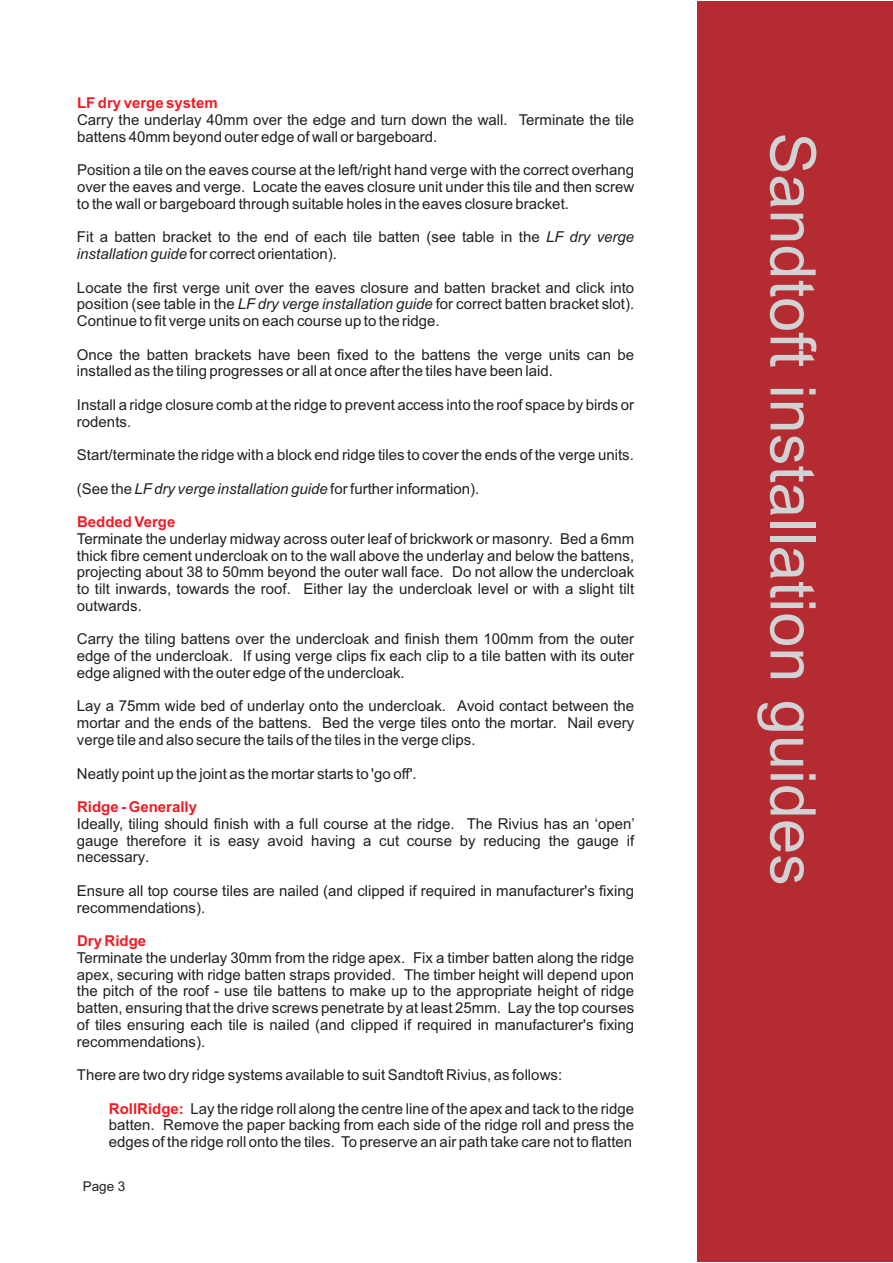
<style>
.page{position:relative;width:893px;height:1263px;background:#fff}
.page>*{position:absolute;margin:0;border:0;box-sizing:border-box;transform-origin:0 0}
.t1{font:63px "Arial";color:#d1d2d4}
.t2{font:15px/16.8px "Arial";color:#231f20;text-align:justify}
.t3{font:700 15px "Arial";color:#ee1d23}
.t4{font:13.5px "Arial";color:#231f20}
.s1{font-style:italic}
.s2{font-weight:700;color:#ee1d23}
</style>
<div class="page">
<div style="left:697px;top:1px;width:196px;height:1261px;background:#b42c32"></div>
<p class="t3" style="left:77px;top:97px;width:142px">LF dry verge system</p>
<p class="t2" style="left:77px;top:113px;width:559px">Carry the underlay 40mm over the edge and turn down the wall. Terminate the tile battens 40mm beyond outer edge of wall or bargeboard.</p>
<p class="t2" style="left:77px;top:163px;width:559px">Position a tile on the eaves course at the left/right hand verge with the correct overhang over the eaves and verge. Locate the eaves closure unit under this tile and then screw to the wall or bargeboard through suitable holes in the eaves closure bracket.</p>
<p class="t2" style="left:77px;top:230px;width:559px">Fit a batten bracket to the end of each tile batten (see table in the <span class="s1">LF dry verge installation guide</span> for correct orientation).</p>
<p class="t2" style="left:77px;top:280px;width:559px">Locate the first verge unit over the eaves closure and batten bracket and click into position (see table in the <span class="s1">LF dry verge installation guide</span> for correct batten bracket slot).<br>Continue to fit verge units on each course up to the ridge.</p>
<p class="t2" style="left:77px;top:347px;width:559px">Once the batten brackets have been fixed to the battens the verge units can be installed as the tiling progresses or all at once after the tiles have been laid.</p>
<p class="t2" style="left:77px;top:397px;width:559px">Install a ridge closure comb at the ridge to prevent access into the roof space by birds or rodents.</p>
<p class="t2" style="left:77px;top:448px;width:558px">Start/terminate the ridge with a block end ridge tiles to cover the ends of the verge units.</p>
<p class="t2" style="left:77px;top:481px;width:404px">(See the <span class="s1">LFdry verge installation guide</span> for further information).</p>
<p class="t2" style="left:77px;top:532px;width:559px">Terminate the underlay midway across outer leaf of brickwork or masonry. Bed a 6mm thick fibre cement undercloak on to the wall above the underlay and below the battens, projecting about 38 to 50mm beyond the outer wall face. Do not allow the undercloak to tilt inwards, towards the roof. Either lay the undercloak level or with a slight tilt outwards.</p>
<p class="t2" style="left:77px;top:632px;width:559px">Carry the tiling battens over the undercloak and finish them 100mm from the outer edge of the undercloak. If using verge clips fix each clip to a tile batten with its outer edge aligned with the outer edge of the undercloak.</p>
<p class="t2" style="left:77px;top:699px;width:559px">Lay a 75mm wide bed of underlay onto the undercloak. Avoid contact between the mortar and the ends of the battens. Bed the verge tiles onto the mortar. Nail every verge tile and also secure the tails of the tiles in the verge clips.</p>
<p class="t2" style="left:77px;top:766px;width:341px">Neatly point up the joint as the mortar starts to 'go off'.</p>
<p class="t2" style="left:77px;top:816px;width:559px">Ideally, tiling should finish with a full course at the ridge. The Rivius has an ‘open’ gauge therefore it is easy avoid having a cut course by reducing the gauge if necessary.</p>
<p class="t2" style="left:77px;top:883px;width:559px">Ensure all top course tiles are nailed (and clipped if required in manufacturer's fixing recommendations).</p>
<p class="t2" style="left:77px;top:950px;width:559px">Terminate the underlay 30mm from the ridge apex. Fix a timber batten along the ridge apex, securing with ridge batten straps provided. The timber height will depend upon the pitch of the roof - use tile battens to make up to the appropriate height of ridge batten, ensuring that the drive screws penetrate by at least 25mm. Lay the top courses of tiles ensuring each tile is nailed (and clipped if required in manufacturer's fixing recommendations).</p>
<p class="t2" style="left:77px;top:1068px;width:487px">There are two dry ridge systems available to suit Sandtoft Rivius, as follows:</p>
<p class="t2" style="left:109px;top:1118px;width:527px">batten. Remove the paper backing from each side of the ridge roll and press the edges of the ridge roll onto the tiles. To preserve an air path take care not to flatten</p>
<p class="t3" style="left:77px;top:516px;width:100px">Bedded Verge</p>
<p class="t3" style="left:77px;top:801px;width:122px">Ridge - Generally</p>
<p class="t3" style="left:77px;top:935px;width:71px">Dry Ridge</p>
<p class="t2" style="left:109px;top:1101px;width:527px"><span class="s2">RollRidge:</span> Lay the ridge roll along the centre line of the apex and tack to the ridge</p>
<p class="t4" style="left:83px;top:1181px;width:44px">Page 3</p>
<h1 class="t1" style="left:816px;top:132px;width:755px;rotate:90deg">Sandtoft installation guides</h1>
</div>
